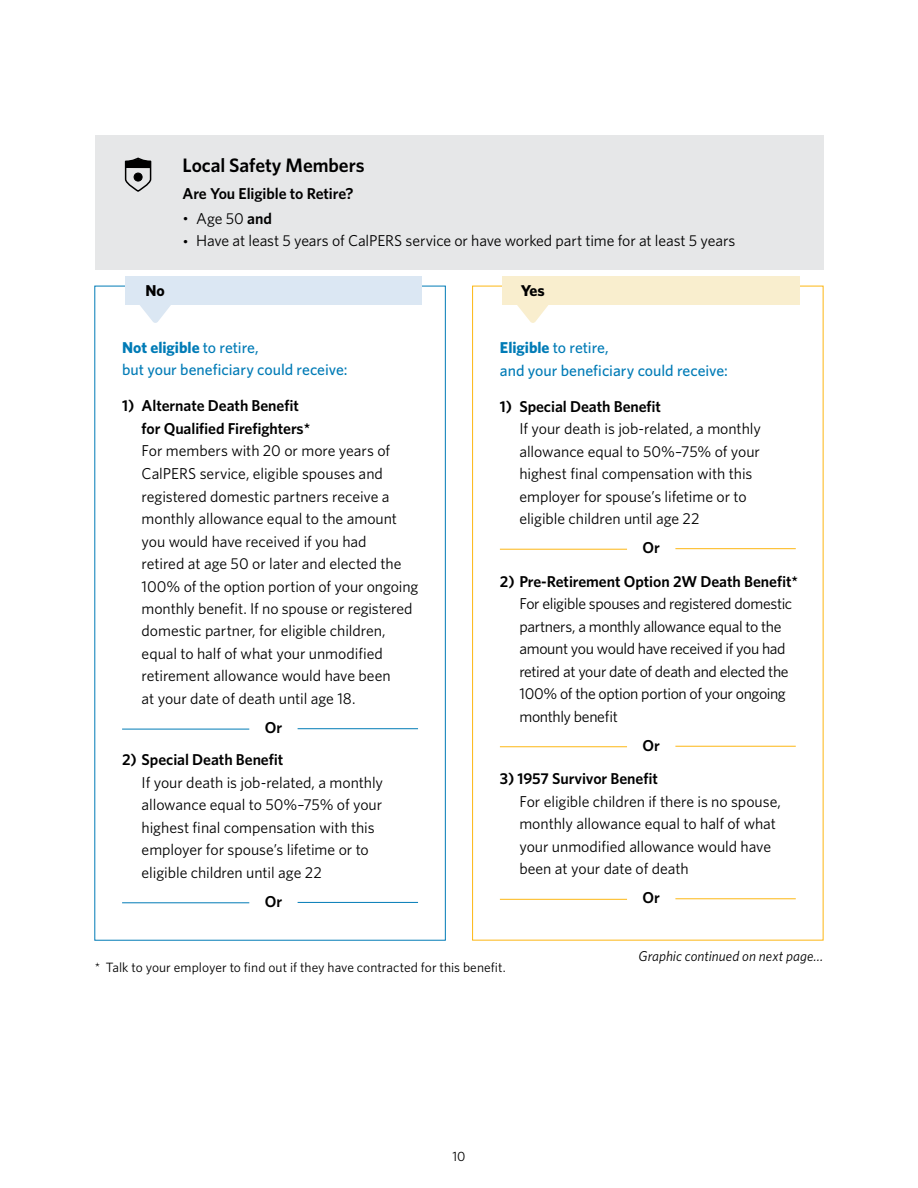
<style>
.page{position:relative;width:918px;height:1188px;background:#fff}
.page>*{position:absolute;margin:0;border:0;box-sizing:border-box;transform-origin:0 0}
.t1{font:600 19.5px "Whitney";letter-spacing:-.005em;color:#000}
.t2{font:15.75px/22.5px "Whitney";letter-spacing:-.005em;color:#000}
.t3{font:15.75px/22.5px "Whitney";letter-spacing:-.025em;color:#000}
.t4{font:500 15.75px/22.5px "Whitney";color:#007bb6}
.t5{font:600 15.75px "Whitney";letter-spacing:-.005em;color:#000}
.t6{font:700 15.75px "Whitney";color:#000}
.t7{font:italic 14.25px "Whitney";color:#000}
.t8{font:13.5px "Whitney";color:#000}
.s1{font-family:"Trebuchet MS";font-size:12px}
.s2{font-weight:600}
.s3{font-weight:700}
</style>
<div class="page">
<div style="left:95px;top:135px;width:729px;height:135px;background:#e6e7e8"></div>
<hr style="left:675px;top:548px;width:121px;height:1px;background:#fdb714">
<hr style="left:500px;top:549px;width:127px;height:1px;background:#fdb714">
<hr style="left:675px;top:746px;width:121px;height:1px;background:#fdb714">
<hr style="left:500px;top:746px;width:127px;height:1px;background:#fdb714">
<hr style="left:675px;top:899px;width:121px;height:1px;background:#fdb714">
<hr style="left:500px;top:899px;width:127px;height:1px;background:#fdb714">
<hr style="left:298px;top:728px;width:120px;height:1px;background:#007bb6">
<hr style="left:122px;top:729px;width:127px;height:1px;background:#007bb6">
<hr style="left:298px;top:902px;width:120px;height:1px;background:#007bb6">
<hr style="left:122px;top:903px;width:127px;height:1px;background:#007bb6">
<svg style="left:515px;top:304px;width:35px;height:19px"></svg>
<div style="left:502px;top:276px;width:297px;height:28px;background:#f9eece"></div>
<svg style="left:138px;top:304px;width:35px;height:19px"></svg>
<div style="left:125px;top:276px;width:297px;height:28px;background:#dbe7f3"></div>
<svg style="left:124px;top:158px;width:28px;height:34px"></svg>
<h3 class="t1" style="left:183px;top:152px;width:184px">Local Safety Members</h3>
<h4 class="t5" style="left:183px;top:183px;width:173px">Are You Eligible to Retire?</h4>
<p class="t2" style="left:183px;top:207px;width:91px"><span class="s1">•</span> Age 50 <span class="s2">and</span></p>
<p class="t2" style="left:183px;top:229px;width:554px"><span class="s1">•</span> Have at least 5 years of CalPERS service or have worked part time for at least 5 years</p>
<h4 class="t6" style="left:146px;top:280px;width:21px">No</h4>
<h4 class="t6" style="left:521px;top:280px;width:26px">Yes</h4>
<p class="t4" style="left:122px;top:336px;width:227px"><span class="s3">Not eligible</span> to retire,<br>but your beneficiary could receive:</p>
<p class="t2" style="left:142px;top:394px;width:278px;text-indent:-19px"><span class="s2">1) Alternate Death Benefit<br>for Qualified Firefighters*<br></span>For members with 20 or more years of CalPERS service, eligible spouses and registered domestic partners receive a monthly allowance equal to the amount you would have received if you had<br>retired at age 50 or later and elected the 100% of the option portion of your ongoing monthly benefit . If no spouse or registered domestic partner, for eligible children, equal to half of what your unmodified retirement allowance would have been<br>at your date of death until age 18 .</p>
<p class="t5" style="left:265px;top:717px;width:19px">Or</p>
<p class="t2" style="left:142px;top:748px;width:243px;text-indent:-19px"><span class="s2">2) Special Death Benefit<br></span>If your death is job-related, a monthly allowance equal to 50%–75% of your highest final compensation with this employer for spouse’s lifetime or to eligible children until age 22</p>
<p class="t5" style="left:265px;top:891px;width:19px">Or</p>
<p class="t4" style="left:500px;top:336px;width:230px"><span class="s3">Eligible</span> to retire,<br>and your beneficiary could receive:</p>
<p class="t2" style="left:519px;top:394px;width:243px;text-indent:-19px"><span class="s2">1) Special Death Benefit<br></span>If your death is job-related, a monthly allowance equal to 50%–75% of your highest final compensation with this employer for spouse’s lifetime or to eligible children until age 22</p>
<p class="t5" style="left:642px;top:537px;width:19px">Or</p>
<p class="t3" style="left:519px;top:569px;width:280px;text-indent:-19px"><span class="s2">2) Pre-Retirement Option 2W Death Benefit* </span>For eligible spouses and registered domestic partners, a monthly allowance equal to the amount you would have received if you had retired at your date of death and elected the 100% of the option portion of your ongoing monthly benefit</p>
<p class="t5" style="left:642px;top:735px;width:19px">Or</p>
<p class="t2" style="left:519px;top:767px;width:263px;text-indent:-19px"><span class="s2">3) 1957 Survivor Benefit<br></span>For eligible children if there is no spouse, monthly allowance equal to half of what your unmodified allowance would have been at your date of death</p>
<p class="t5" style="left:642px;top:887px;width:19px">Or</p>
<p class="t8" style="left:95px;top:958px;width:412px">* Talk to your employer to find out if they have contracted for this benefit .</p>
<p class="t8" style="left:452px;top:1147px;width:15px">10</p>
<p class="t7" style="left:639px;top:946px;width:186px">Graphic continued on next page…</p>
</div>
